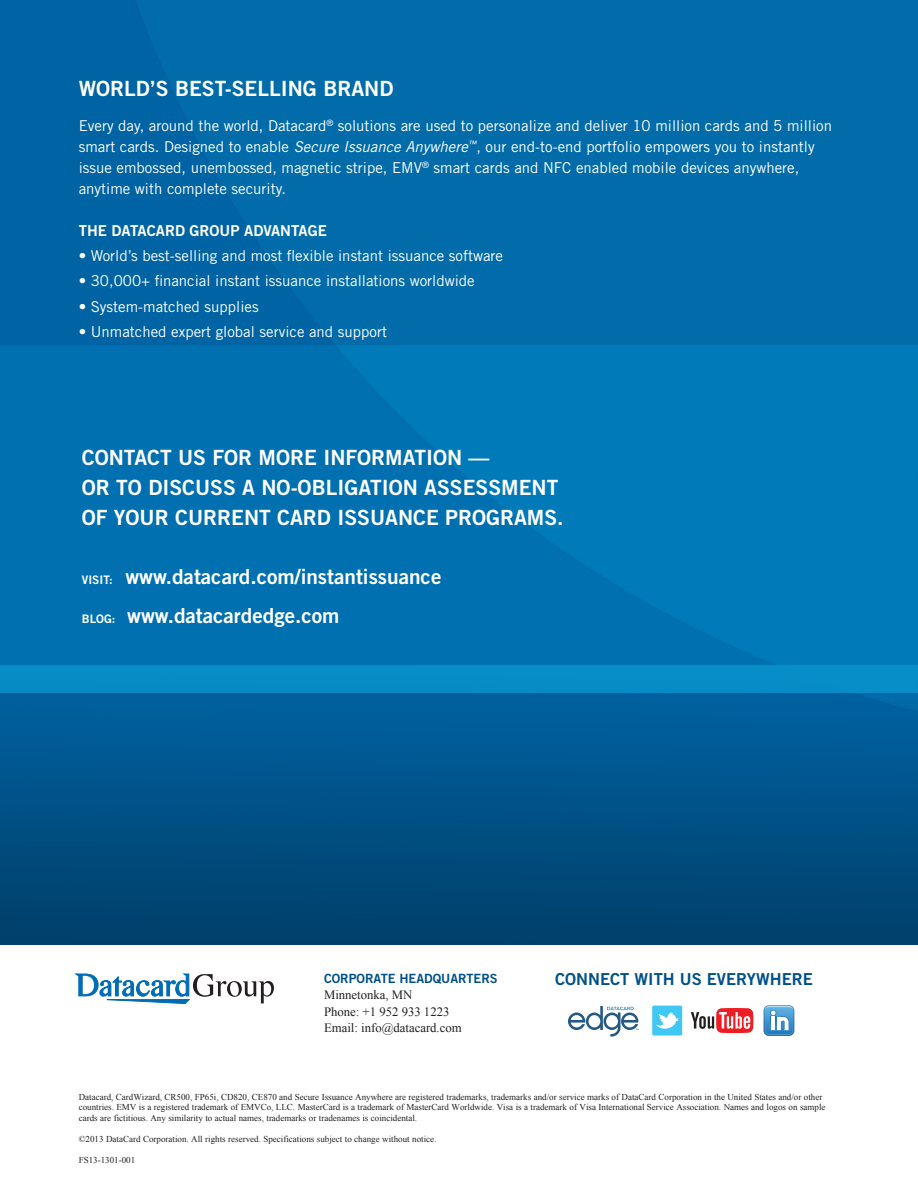
<style>
.page{position:relative;width:918px;height:1188px;background:#fff}
.page>*{position:absolute;margin:0;border:0;box-sizing:border-box;transform-origin:0 0}
.t1{font:21px/30px "Trade Gothic LT Std Bd 2";color:#fff}
.t2{font:20.7px "Trade Gothic LT Std Bd 2";color:#fff}
.t3{font:16.5px "Trade Gothic LT Std Bd 2";color:#005187}
.t4{font:15px/21px "Trade Gothic LT Std";color:#fff}
.t5{font:15px "Trade Gothic LT Std Bd 2";color:#fff}
.t6{font:12.75px "Times New Roman";color:#231f20}
.t7{font:12.75px "Trade Gothic LT Std Bd 2";color:#005187}
.large_copy{font:9px/10.5px "Times New Roman";color:#231f20}
.s1{font-style:italic}
.s2{font-size:11.7px}
</style>
<div class="page">
<img style="left:0;top:0;width:918px;height:945px">
<svg style="left:691px;top:1008px;width:62px;height:25px"></svg>
<div style="left:652px;top:1006px;width:30px;height:30px;background:#40c7f4;border-radius:2px"></div>
<svg style="left:655px;top:1012px;width:24px;height:17px"></svg>
<svg style="left:764px;top:1005px;width:30px;height:31px"></svg>
<svg style="left:568px;top:1006px;width:71px;height:31px"></svg>
<svg style="left:74px;top:973px;width:200px;height:31px"></svg>
<p class="t1" style="left:79px;top:73px;width:316px">WORLD’S BEST-SELLING BRAND</p>
<p class="t4" style="left:79px;top:115px;width:755px">Every day, around the world, Datacard<sup>®</sup> solutions are used to personalize and deliver 10 million cards and 5 million smart cards. Designed to enable <span class="s1">Secure Issuance Anywhere</span><sup>™</sup>, our end-to-end portfolio empowers you to instantly issue embossed, unembossed, magnetic stripe, EMV<sup>®</sup> smart cards and NFC enabled mobile devices anywhere, anytime with complete security.</p>
<p class="t5" style="left:79px;top:221px;width:250px">THE DATACARD GROUP ADVANTAGE</p>
<p class="t4" style="left:79px;top:245px;width:426px">• World’s best-selling and most flexible instant issuance software</p>
<p class="t4" style="left:79px;top:270px;width:398px">• 30,000+ financial instant issuance installations worldwide</p>
<p class="t4" style="left:79px;top:296px;width:181px">• System-matched supplies</p>
<p class="t4" style="left:79px;top:321px;width:310px">• Unmatched expert global service and support</p>
<p class="t1" style="left:82px;top:442px;width:483px">CONTACT US FOR MORE INFORMATION —<br>OR TO DISCUSS A NO-OBLIGATION ASSESSMENT<br>OF YOUR CURRENT CARD ISSUANCE PROGRAMS.</p>
<p class="t2" style="left:82px;top:564px;width:361px"><span class="s2">VISIT:</span> www.datacard.com/instantissuance</p>
<p class="t2" style="left:82px;top:603px;width:259px"><span class="s2">BLOG:</span> www.datacardedge.com</p>
<p class="t7" style="left:324px;top:970px;width:175px">CORPORATE HEADQUARTERS</p>
<p class="t6" style="left:324px;top:986px;width:90px">Minnetonka, MN</p>
<p class="t6" style="left:324px;top:1003px;width:127px">Phone: +1 952 933 1223</p>
<p class="t6" style="left:324px;top:1019px;width:139px">Email: info@datacard.com</p>
<p class="t3" style="left:555px;top:969px;width:259px">CONNECT WITH US EVERYWHERE</p>
<p class="large_copy" style="left:79px;top:1091px;width:748px">Datacard, CardWizard, CR500, FP65i, CD820, CE870 and Secure Issuance Anywhere are registered trademarks, trademarks and/or service marks of DataCard Corporation in the United States and/or other countries. EMV is a registered trademark of EMVCo, LLC. MasterCard is a trademark of MasterCard Worldwide. Visa is a trademark of Visa International Service Association. Names and logos on sample cards are fictitious. Any similarity to actual names, trademarks or tradenames is coincidental.</p>
<p class="large_copy" style="left:79px;top:1133px;width:359px">©2013 DataCard Corporation. All rights reserved. Specifications subject to change without notice.</p>
<p class="large_copy" style="left:79px;top:1154px;width:58px">FS13-1301-001</p>
</div>
